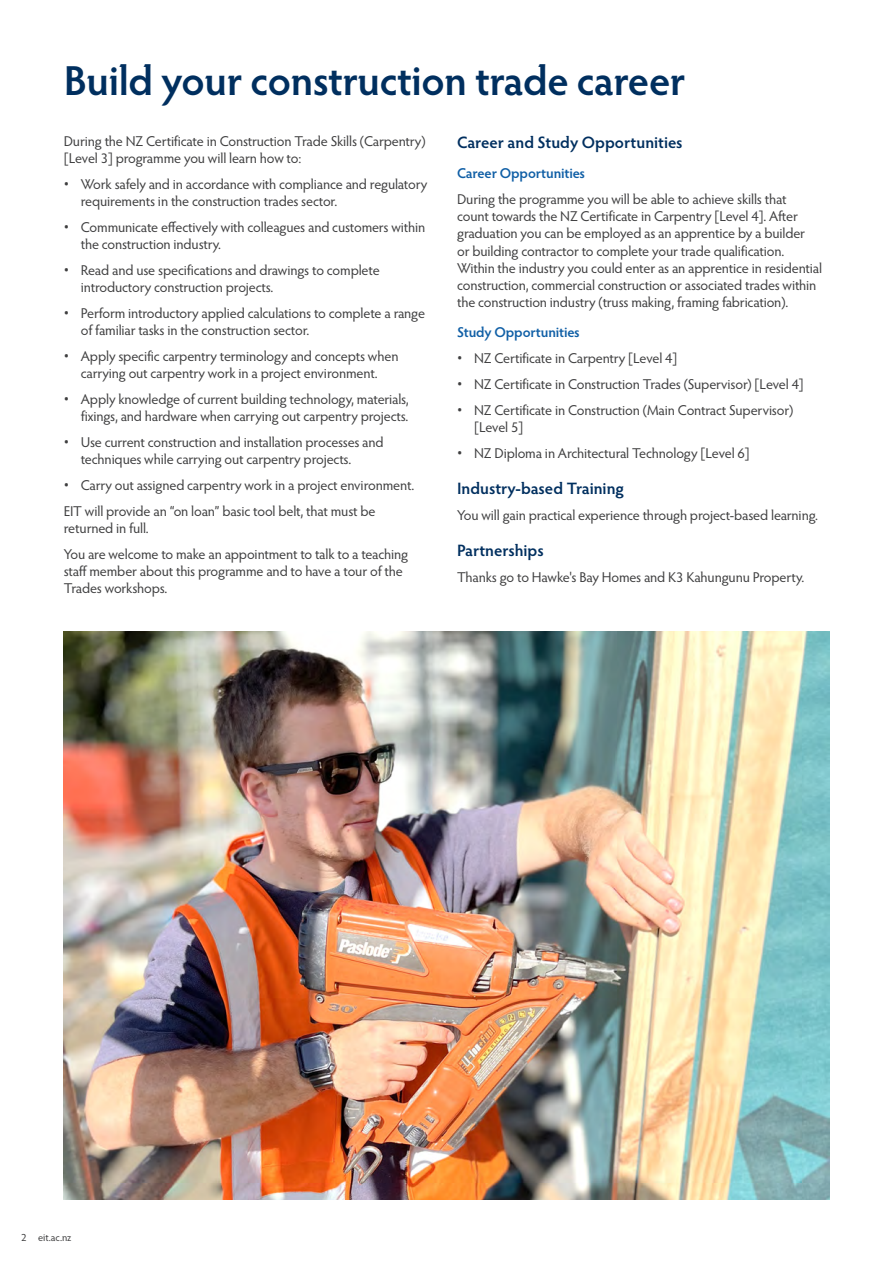
<style>
.page{position:relative;width:893px;height:1263px;background:#fff}
.page>*{position:absolute;margin:0;border:0;box-sizing:border-box;transform-origin:0 0}
.t1{font:600 42px "Hypatia Sans Pro";letter-spacing:-.015em;color:#002f5f}
.t2{font:600 16.5px "Hypatia Sans Pro";color:#002f5f}
.t3{font:14.25px/17.2px "Hypatia Sans Pro";letter-spacing:-.015em;color:#3e3e3f}
.t4{font:600 14.25px "Hypatia Sans Pro";letter-spacing:-.005em;color:#105fa6}
.t5{font:10.5px "Hypatia Sans Pro";color:#3e3e3f}
.s1{font-family:"Open Sans"}
</style>
<div class="page">
<img style="left:64px;top:631px;width:765px;height:568px">
<h1 class="t1" style="left:64px;top:51px;width:623px">Build your construction trade career</h1>
<p class="t3" style="left:64px;top:132px;width:363px">During the NZ Certificate in Construction Trade Skills (Carpentry) [Level 3] programme you will learn how to:</p>
<p class="t3" style="left:81px;top:175px;width:348px;text-indent:-17px"><span class="s1">•</span> Work safely and in accordance with compliance and regulatory requirements in the construction trades sector.</p>
<p class="t3" style="left:81px;top:218px;width:346px;text-indent:-17px"><span class="s1">•</span> Communicate effectively with colleagues and customers within the construction industry.</p>
<p class="t3" style="left:81px;top:261px;width:300px;text-indent:-17px"><span class="s1">•</span> Read and use specifications and drawings to complete introductory construction projects.</p>
<p class="t3" style="left:81px;top:304px;width:346px;text-indent:-17px"><span class="s1">•</span> Perform introductory applied calculations to complete a range of familiar tasks in the construction sector.</p>
<p class="t3" style="left:64px;top:347px;width:336px;text-align:center"><span class="s1">•</span> Apply specific carpentry terminology and concepts when carrying out carpentry work in a project environment.</p>
<p class="t3" style="left:64px;top:390px;width:347px;text-align:right"><span class="s1">•</span> Apply knowledge of current building technology, materials, fixings, and hardware when carrying out carpentry projects.</p>
<p class="t3" style="left:81px;top:433px;width:304px;text-indent:-17px"><span class="s1">•</span> Use current construction and installation processes and techniques while carrying out carpentry projects.</p>
<p class="t3" style="left:64px;top:472px;width:352px;line-height:25.8px"><span class="s1">•</span> Carry out assigned carpentry work in a project environment.<br>EIT will provide an “on loan” basic tool belt, that must be</p>
<p class="t3" style="left:64px;top:515px;width:346px;line-height:25.8px">returned in full.<br>You are welcome to make an appointment to talk to a teaching</p>
<p class="t3" style="left:64px;top:562px;width:341px">staff member about this programme and to have a tour of the<br>Trades workshops.</p>
<p class="t2" style="left:457px;top:131px;width:227px">Career and Study Opportunities</p>
<p class="t4" style="left:457px;top:163px;width:129px">Career Opportunities</p>
<p class="t3" style="left:457px;top:190px;width:366px">During the programme you will be able to achieve skills that<br>count towards the NZ Certificate in Carpentry [Level 4]. After graduation you can be employed as an apprentice by a builder<br>or building contractor to complete your trade qualification.<br>Within the industry you could enter as an apprentice in residential construction, commercial construction or associated trades within the construction industry (truss making, framing fabrication).</p>
<p class="t4" style="left:457px;top:323px;width:124px">Study Opportunities</p>
<p class="t3" style="left:457px;top:349px;width:222px"><span class="s1">•</span> NZ Certificate in Carpentry [Level 4]</p>
<p class="t3" style="left:457px;top:375px;width:348px"><span class="s1">•</span> NZ Certificate in Construction Trades (Supervisor) [Level 4]</p>
<p class="t3" style="left:474px;top:401px;width:321px;text-indent:-17px"><span class="s1">•</span> NZ Certificate in Construction (Main Contract Supervisor) [Level 5]</p>
<p class="t3" style="left:457px;top:444px;width:294px"><span class="s1">•</span> NZ Diploma in Architectural Technology [Level 6]</p>
<p class="t2" style="left:457px;top:477px;width:169px">Industry-based Training</p>
<p class="t3" style="left:457px;top:506px;width:363px">You will gain practical experience through project-based learning.</p>
<p class="t2" style="left:457px;top:539px;width:88px">Partnerships</p>
<p class="t3" style="left:457px;top:568px;width:349px">Thanks go to Hawke's Bay Homes and K3 Kahungunu Property.</p>
<p class="t5" style="left:21px;top:1230px;width:52px">2 eit.ac.nz</p>
</div>
